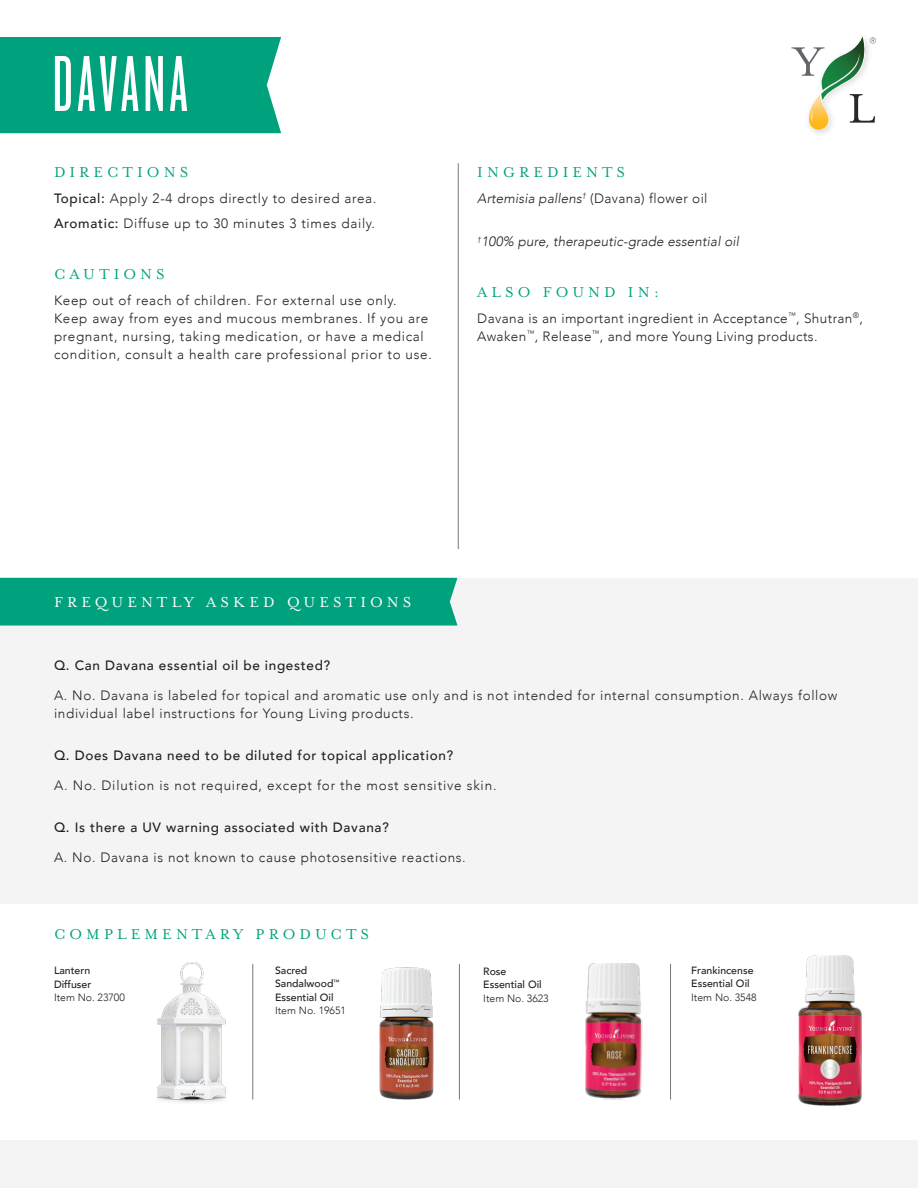
<style>
.page{position:relative;width:918px;height:1188px;background:#fff}
.page>*{position:absolute;margin:0;border:0;box-sizing:border-box;transform-origin:0 0}
.t1{font:82.5px "Knockout 26 Junior Flywght";letter-spacing:.05em;color:#fff}
.t2{font:16.5px "Mrs Eaves OT";letter-spacing:.25em;color:#00a17d}
.t3{font:16.5px "Mrs Eaves OT";letter-spacing:.25em;color:#fff}
.t4{font:300 13.5px/18px "Avenir";letter-spacing:.05em;color:#231f20}
.t5{font:300 13.5px/18px "Avenir";letter-spacing:.03em;color:#231f20}
.t6{font:500 13.5px "Avenir";letter-spacing:.05em;color:#231f20}
.t7{font:italic 300 13.5px "Avenir";letter-spacing:.01em;color:#231f20}
.t8{font:500 10.5px/13.5px "Avenir";color:#231f20}
.t9{font:300 10.5px "Avenir";color:#231f20}
.s1{font-weight:500}
.s2{font-style:italic}
</style>
<div class="page">
<img style="left:157px;top:962px;width:97px;height:140px">
<img style="left:379px;top:967px;width:55px;height:133px">
<img style="left:585px;top:963px;width:58px;height:137px">
<img style="left:799px;top:956px;width:63px;height:150px">
<div style="left:0;top:578px;width:918px;height:325px;background:#f4f4f4"></div>
<div style="left:0;top:37px;width:281px;height:96px;background:#00a17d"></div>
<div style="left:0;top:578px;width:458px;height:48px;background:#00a17d"></div>
<hr style="left:458px;top:163px;width:1px;height:386px;background:#777779">
<svg style="left:791px;top:36px;width:85px;height:94px"></svg>
<hr style="left:252px;top:964px;width:1px;height:136px;background:#777779">
<hr style="left:459px;top:964px;width:1px;height:136px;background:#777779">
<hr style="left:670px;top:964px;width:1px;height:136px;background:#777779">
<div style="left:0;top:1140px;width:918px;height:48px;background:#f4f4f4"></div>
<p class="t1" style="left:52px;top:38px;width:137px">DAVANA</p>
<p class="t2" style="left:54px;top:163px;width:136px">DIRECTIONS</p>
<p class="t4" style="left:54px;top:189px;width:324px"><span class="s1">Topical:</span> Apply 2-4 drops directly to desired area.</p>
<p class="t4" style="left:54px;top:214px;width:323px"><span class="s1">Aromatic:</span> Diffuse up to 30 minutes 3 times daily.</p>
<p class="t2" style="left:54px;top:265px;width:112px">CAUTIONS</p>
<p class="t4" style="left:54px;top:291px;width:379px">Keep out of reach of children. For external use only.<br>Keep away from eyes and mucous membranes. If you are pregnant, nursing, taking medication, or have a medical condition, consult a health care professional prior to use.</p>
<p class="t2" style="left:477px;top:163px;width:149px">INGREDIENTS</p>
<p class="t5" style="left:477px;top:189px;width:232px"><span class="s2">Artemisia pallens</span><sup>†</sup> (Davana) flower oil</p>
<p class="t7" style="left:477px;top:233px;width:263px"><sup>†</sup>100% pure, therapeutic-grade essential oil</p>
<p class="t2" style="left:477px;top:283px;width:184px">ALSO FOUND IN:</p>
<p class="t5" style="left:477px;top:309px;width:387px">Davana is an important ingredient in Acceptance<sup>™</sup>, Shutran<sup>®</sup>,<br>Awaken<sup>™</sup>, Release<sup>™</sup>, and more Young Living products.</p>
<p class="t3" style="left:54px;top:593px;width:359px">FREQUENTLY ASKED QUESTIONS</p>
<p class="t6" style="left:54px;top:654px;width:278px">Q. Can Davana essential oil be ingested?</p>
<p class="t4" style="left:54px;top:687px;width:785px">A. No. Davana is labeled for topical and aromatic use only and is not intended for internal consumption. Always follow individual label instructions for Young Living products.</p>
<p class="t6" style="left:54px;top:744px;width:401px">Q. Does Davana need to be diluted for topical application?</p>
<p class="t4" style="left:54px;top:777px;width:444px">A. No. Dilution is not required, except for the most sensitive skin.</p>
<p class="t6" style="left:54px;top:816px;width:337px">Q. Is there a UV warning associated with Davana?</p>
<p class="t4" style="left:54px;top:849px;width:413px">A. No. Davana is not known to cause photosensitive reactions.</p>
<p class="t2" style="left:54px;top:925px;width:317px">COMPLEMENTARY PRODUCTS</p>
<p class="t8" style="left:54px;top:963px;width:39px">Lantern<br>Diffuser</p>
<p class="t9" style="left:54px;top:991px;width:72px">Item No. 23700</p>
<p class="t8" style="left:275px;top:963px;width:66px">Sacred<br>Sandalwood<sup>™<br></sup>Essential Oil</p>
<p class="t9" style="left:275px;top:1004px;width:72px">Item No. 19651</p>
<p class="t8" style="left:483px;top:964px;width:60px">Rose<br>Essential Oil</p>
<p class="t9" style="left:483px;top:992px;width:67px">Item No. 3623</p>
<p class="t8" style="left:691px;top:963px;width:64px">Frankincense<br>Essential Oil</p>
<p class="t9" style="left:691px;top:991px;width:67px">Item No. 3548</p>
</div>
